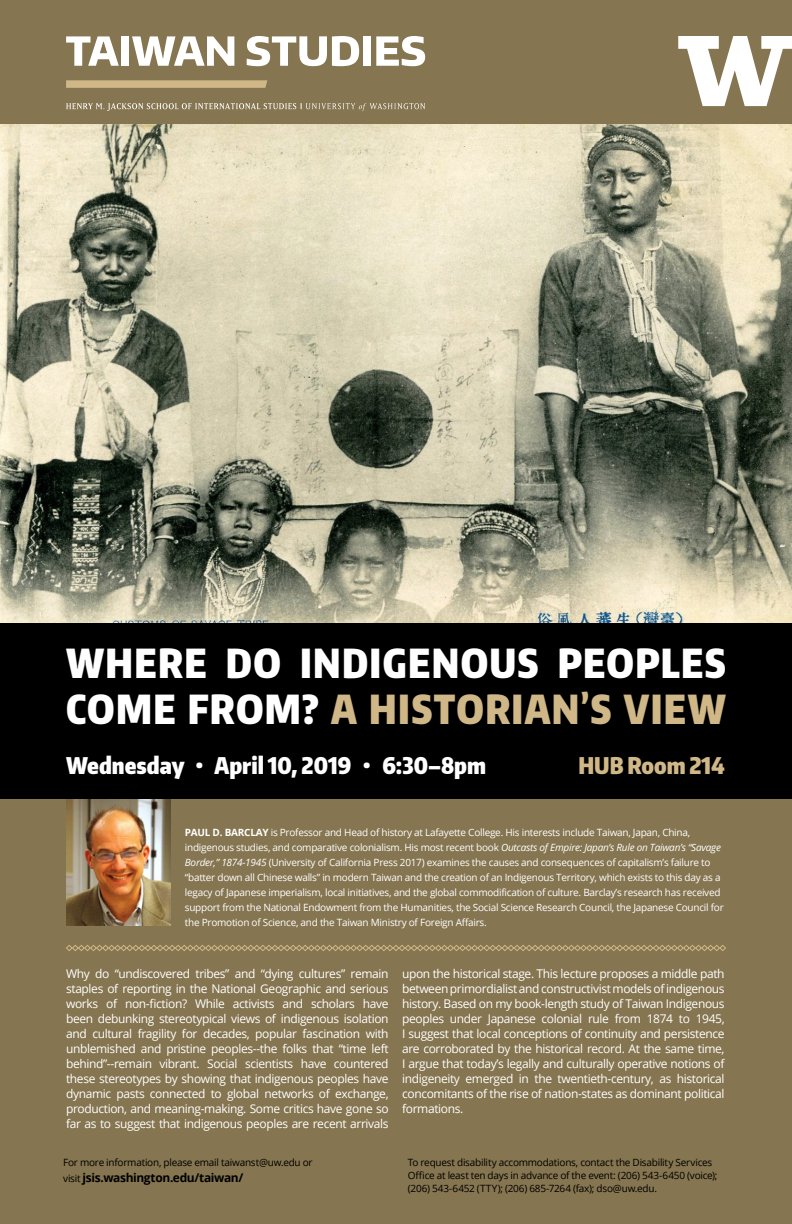
<style>
.page{position:relative;width:792px;height:1224px;background:#fff}
.page>*{position:absolute;margin:0;border:0;box-sizing:border-box;transform-origin:0 0}
.t1{font:900 40px/46px "Encode Sans Compressed";letter-spacing:.035em;color:#fff}
.t2{font:900 23px "Encode Sans Compressed";color:#fff}
.t3{font:900 23px "Encode Sans Compressed";color:#d0b787}
.t4{font:12px/15px "Open Sans";letter-spacing:-.03em;color:#fff;text-align:justify}
.t5{font:700 12px "Open Sans";letter-spacing:-.03em;color:#000}
.t6{font:10px/15px "Open Sans";letter-spacing:-.025em;color:#fff}
.t7{font:10px/13px "Open Sans";letter-spacing:-.025em;color:#000}
.s1{color:#d0b787}
.s2{font-weight:700}
.s3{font-style:italic}
.s4{font-weight:400;font-size:10px}
</style>
<div class="page">
<img style="left:0;top:124px;width:792px;height:500px">
<div style="left:0;top:624px;width:792px;height:175px;background:#000"></div>
<div style="left:0;top:0;width:792px;height:124px;background:#857550"></div>
<div style="left:0;top:799px;width:792px;height:425px;background:#857550"></div>
<img style="left:66px;top:799px;width:104px;height:127px">
<svg style="left:678px;top:36px;width:114px;height:70px"></svg>
<svg style="left:66px;top:945px;width:660px;height:6px"></svg>
<svg style="left:66px;top:36px;width:53px;height:30px"></svg>
<div style="left:121px;top:36px;width:8px;height:30px;background:#fff"></div>
<svg style="left:132px;top:36px;width:102px;height:30px"></svg>
<svg style="left:247px;top:36px;width:112px;height:30px"></svg>
<div style="left:363px;top:36px;width:8px;height:30px;background:#fff"></div>
<svg style="left:376px;top:36px;width:49px;height:30px"></svg>
<svg style="left:66px;top:80px;width:201px;height:8px;background:#cbb283"></svg>
<svg style="left:66px;top:103px;width:359px;height:8px"></svg>
<h1 class="t1" style="left:66px;top:639px;width:661px">WHERE DO INDIGENOUS PEOPLES<br>COME FROM? <span class="s1">A HISTORIAN’S VIEW</span></h1>
<h2 class="t2" style="left:66px;top:750px;width:422px">Wednesday • April 10, 2019 • 6:30–8pm</h2>
<h2 class="t3" style="left:578px;top:750px;width:148px">HUB Room 214</h2>
<p class="t6" style="left:185px;top:824px;width:540px"><span class="s2">PAUL D. BARCLAY</span> is Professor and Head of history at Lafayette College. His interests include Taiwan, Japan, China, indigenous studies, and comparative colonialism. His most recent book <span class="s3">Outcasts of Empire: Japan’s Rule on Taiwan’s “Savage Border,” 1874-1945</span> (University of California Press 2017) examines the causes and consequences of capitalism’s failure to “batter down all Chinese walls” in modern Taiwan and the creation of an Indigenous Territory, which exists to this day as a legacy of Japanese imperialism, local initiatives, and the global commodification of culture. Barclay’s research has received support from the National Endowment from the Humanities, the Social Science Research Council, the Japanese Council for the Promotion of Science, and the Taiwan Ministry of Foreign Affairs.</p>
<p class="t4" style="left:66px;top:966px;width:324px">Why do “undiscovered tribes” and “dying cultures” remain staples of reporting in the National Geographic and serious works of non-fiction? While activists and scholars have been debunking stereotypical views of indigenous isolation and cultural fragility for decades, popular fascination with unblemished and pristine peoples--the folks that “time left behind”--remain vibrant. Social scientists have countered these stereotypes by showing that indigenous peoples have dynamic pasts connected to global networks of exchange, production, and meaning-making. Some critics have gone so far as to suggest that indigenous peoples are recent arrivals</p>
<p class="t4" style="left:402px;top:966px;width:324px">upon the historical stage. This lecture proposes a middle path between primordialist and constructivist models of indigenous history. Based on my book-length study of Taiwan Indigenous peoples under Japanese colonial rule from 1874 to 1945, I suggest that local conceptions of continuity and persistence are corroborated by the historical record. At the same time, I argue that today’s legally and culturally operative notions of indigeneity emerged in the twentieth-century, as historical concomitants of the rise of nation-states as dominant political formations.</p>
<p class="t7" style="left:63px;top:1155px;width:251px">For more information, please email taiwanst@uw.edu or</p>
<p class="t5" style="left:63px;top:1169px;width:182px"><span class="s4">visit</span> jsis.washington.edu/taiwan/</p>
<p class="t7" style="left:408px;top:1155px;width:311px">To request disability accommodations, contact the Disability Services<br>Office at least ten days in advance of the event: (206) 543-6450 (voice); (206) 543-6452 (TTY); (206) 685-7264 (fax); dso@uw.edu.</p>
</div>
